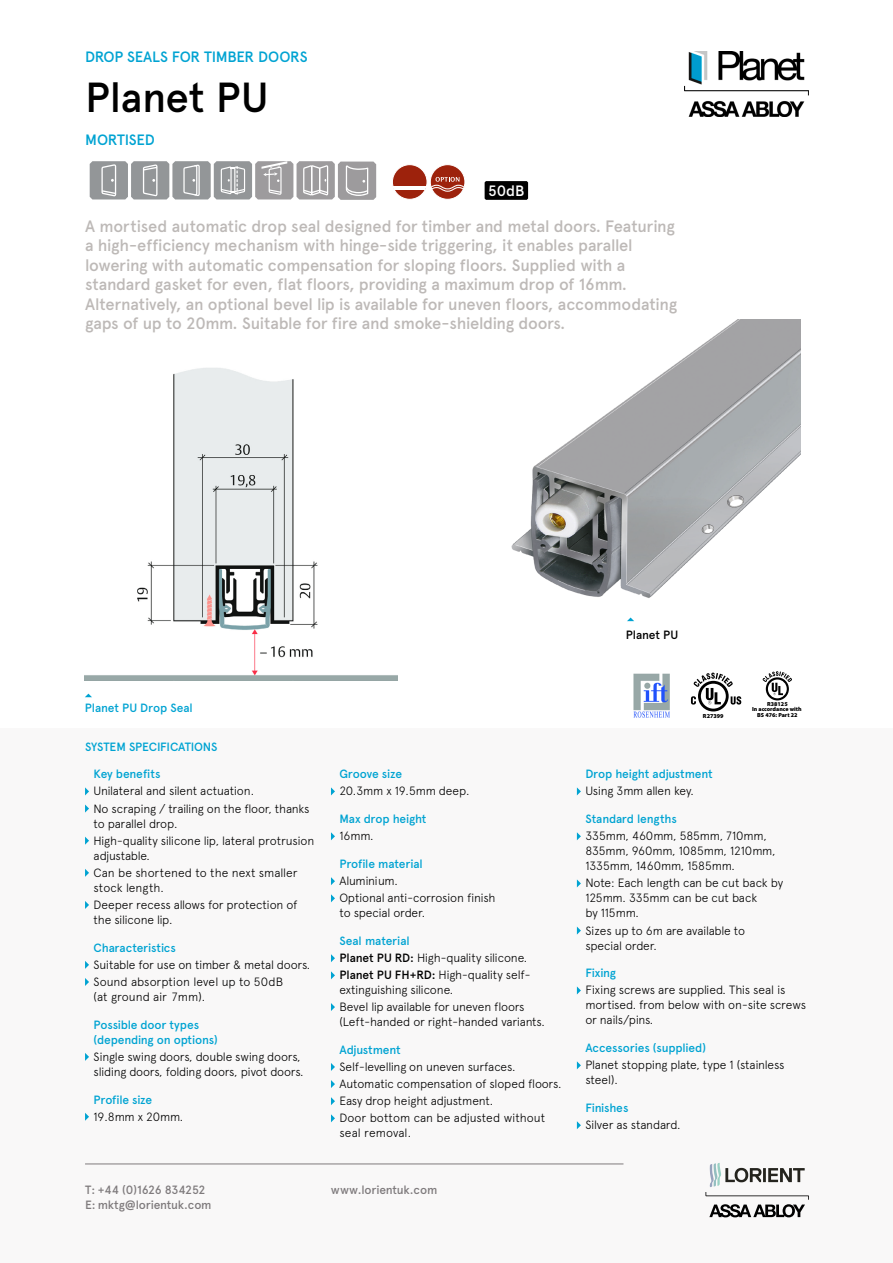
<style>
.page{position:relative;width:893px;height:1263px;background:#fff}
.page>*{position:absolute;margin:0;border:0;box-sizing:border-box;transform-origin:0 0}
.t1{font:500 42px "Apercu Pro";letter-spacing:-.005em;color:#000}
.t2{font:500 16.5px/19.5px "Apercu Pro";letter-spacing:-.015em;color:#bdb9b7}
.t3{font:500 15px "Apercu Pro";letter-spacing:-.02em;color:#00a3d2}
.t4{font:500 15px "Apercu Pro";color:#fff}
.t5{font:300 12px/17.1px "Apercu Pro";letter-spacing:-.015em;color:#000}
.t6{font:500 12px/15px "Apercu Pro";letter-spacing:-.015em;color:#00a3d2}
.t7{font:500 12px/14.4px "Apercu Pro";letter-spacing:-.02em;color:#7f7b7d}
.t8{font:300 12px "Apercu Pro";letter-spacing:.005em;color:#000}
.t9{font:500 12px "Apercu Pro";letter-spacing:-.005em;color:#000}
.t10{font:900 6px "Myriad Pro";color:#000}
.t11{font:900 5.85px/5.4px "Myriad Pro";color:#000;text-align:center}
.s1{font-weight:500;color:#00a3d2}
.s2{font-weight:500}
</style>
<div class="page">
<img style="left:684px;top:51px;width:125px;height:65px">
<div style="left:0;top:728px;width:893px;height:535px;background:#f9f8f8"></div>
<hr style="left:85px;top:1164px;width:538px;height:1px;background:#7f7b7d">
<svg style="left:705px;top:1163px;width:104px;height:54px"></svg>
<img style="left:511px;top:319px;width:290px;height:303px">
<svg style="left:85px;top:787px;width:4px;height:8px"></svg>
<svg style="left:85px;top:804px;width:4px;height:8px"></svg>
<svg style="left:85px;top:837px;width:4px;height:8px"></svg>
<svg style="left:85px;top:869px;width:4px;height:8px"></svg>
<svg style="left:85px;top:901px;width:4px;height:8px"></svg>
<svg style="left:85px;top:961px;width:4px;height:8px"></svg>
<svg style="left:85px;top:978px;width:4px;height:8px"></svg>
<svg style="left:85px;top:1053px;width:4px;height:8px"></svg>
<svg style="left:85px;top:1113px;width:4px;height:8px"></svg>
<svg style="left:331px;top:787px;width:4px;height:8px"></svg>
<svg style="left:331px;top:832px;width:4px;height:8px"></svg>
<svg style="left:331px;top:877px;width:4px;height:8px"></svg>
<svg style="left:331px;top:894px;width:4px;height:8px"></svg>
<svg style="left:331px;top:954px;width:4px;height:8px"></svg>
<svg style="left:331px;top:971px;width:4px;height:8px"></svg>
<svg style="left:331px;top:1003px;width:4px;height:8px"></svg>
<svg style="left:331px;top:1063px;width:4px;height:8px"></svg>
<svg style="left:331px;top:1080px;width:4px;height:8px"></svg>
<svg style="left:331px;top:1097px;width:4px;height:8px"></svg>
<svg style="left:331px;top:1114px;width:4px;height:8px"></svg>
<svg style="left:577px;top:787px;width:4px;height:8px"></svg>
<svg style="left:577px;top:832px;width:4px;height:8px"></svg>
<svg style="left:577px;top:879px;width:4px;height:8px"></svg>
<svg style="left:577px;top:926px;width:4px;height:8px"></svg>
<svg style="left:577px;top:986px;width:4px;height:8px"></svg>
<svg style="left:577px;top:1061px;width:4px;height:8px"></svg>
<svg style="left:577px;top:1121px;width:4px;height:8px"></svg>
<svg style="left:627px;top:617px;width:7px;height:4px"></svg>
<svg style="left:85px;top:694px;width:7px;height:3px"></svg>
<img style="left:85px;top:368px;width:313px;height:313px">
<svg style="left:392px;top:164px;width:73px;height:36px"></svg>
<svg style="left:485px;top:181px;width:43px;height:19px"></svg>
<svg style="left:90px;top:161px;width:286px;height:39px;background:#ababad"></svg>
<svg style="left:762px;top:671px;width:30px;height:29px"></svg>
<div style="left:698px;top:681px;width:31px;height:30px;background:#000;border-radius:50%"></div>
<svg style="left:701px;top:684px;width:25px;height:25px"></svg>
<svg style="left:691px;top:673px;width:50px;height:31px"></svg>
<img style="left:633px;top:673px;width:37px;height:45px">
<p class="t3" style="left:85px;top:45px;width:224px">DROP SEALS FOR TIMBER DOORS</p>
<h1 class="t1" style="left:85px;top:66px;width:185px">Planet PU</h1>
<p class="t3" style="left:85px;top:128px;width:71px">MORTISED</p>
<p class="t4" style="left:488px;top:179px;width:38px">50dB</p>
<p class="t2" style="left:85px;top:215px;width:593px">A mortised automatic drop seal designed for timber and metal doors. Featuring a high-efficiency mechanism with hinge-side triggering, it enables parallel lowering with automatic compensation for sloping floors. Supplied with a standard gasket for even, flat floors, providing a maximum drop of 16mm.<br>Alternatively, an optional bevel lip is available for uneven floors, accommodating gaps of up to 20mm. Suitable for fire and smoke-shielding doors.</p>
<p class="t6" style="left:85px;top:699px;width:110px">Planet PU Drop Seal</p>
<p class="t6" style="left:85px;top:738px;width:134px">SYSTEM SPECIFICATIONS</p>
<p class="t6" style="left:94px;top:766px;width:68px">Key benefits</p>
<p class="t5" style="left:94px;top:782px;width:218px">Unilateral and silent actuation.<br>No scraping / trailing on the floor, thanks</p>
<p class="t5" style="left:94px;top:814px;width:222px">to parallel drop.<br>High-quality silicone lip, lateral protrusion</p>
<p class="t5" style="left:94px;top:846px;width:206px">adjustable.<br>Can be shortened to the next smaller</p>
<p class="t5" style="left:94px;top:878px;width:206px">stock length.<br>Deeper recess allows for protection of</p>
<p class="t5" style="left:94px;top:910px;width:81px">the silicone lip.</p>
<p class="t6" style="left:94px;top:939px;width:84px">Characteristics</p>
<p class="t5" style="left:94px;top:955px;width:218px">Suitable for use on timber &amp; metal doors.<br>Sound absorption level up to 50dB</p>
<p class="t5" style="left:94px;top:987px;width:113px">(at ground air 7mm).</p>
<p class="t6" style="left:94px;top:1016px;width:126px">Possible door types (depending on options)</p>
<p class="t5" style="left:94px;top:1048px;width:212px;line-height:15px">Single swing doors, double swing doors, sliding doors, folding doors, pivot doors.</p>
<p class="t6" style="left:94px;top:1091px;width:60px">Profile size</p>
<p class="t5" style="left:94px;top:1107px;width:91px">19.8mm x 20mm.</p>
<p class="t6" style="left:339px;top:766px;width:64px">Groove size</p>
<p class="t5" style="left:339px;top:782px;width:132px">20.3mm x 19.5mm deep.</p>
<p class="t6" style="left:339px;top:810px;width:89px">Max drop height</p>
<p class="t5" style="left:339px;top:826px;width:36px">16mm.</p>
<p class="t6" style="left:339px;top:855px;width:85px">Profile material</p>
<p class="t5" style="left:339px;top:871px;width:157px">Aluminium.<br>Optional anti-corrosion finish</p>
<p class="t5" style="left:339px;top:903px;width:87px">to special order.</p>
<p class="t5" style="left:339px;top:931px;width:192px"><span class="s1">Seal material<br></span><span class="s2">Planet PU RD:</span> High-quality silicone.<br><span class="s2">Planet PU FH+RD:</span> High-quality self-</p>
<p class="t5" style="left:339px;top:981px;width:187px;line-height:16.6px">extinguishing silicone.<br>Bevel lip available for uneven floors</p>
<p class="t5" style="left:339px;top:1012px;width:207px">(Left-handed or right-handed variants.</p>
<p class="t6" style="left:339px;top:1041px;width:63px">Adjustment</p>
<p class="t5" style="left:339px;top:1057px;width:223px">Self-levelling on uneven surfaces.<br>Automatic compensation of sloped floors.<br>Easy drop height adjustment.<br>Door bottom can be adjusted without</p>
<p class="t8" style="left:339px;top:1124px;width:73px">seal removal.</p>
<p class="t7" style="left:85px;top:1182px;width:128px">T: +44 (0)1626 834252<br>E: mktg@lorientuk.com</p>
<p class="t7" style="left:331px;top:1182px;width:108px">www.lorientuk.com</p>
<p class="t9" style="left:626px;top:626px;width:54px">Planet PU</p>
<p class="t11" style="left:752px;top:701px;width:51px">R38125<br>In accordance with</p>
<p class="t10" style="left:703px;top:713px;width:22px">R27399</p>
<p class="t11" style="left:757px;top:712px;width:42px">BS 476: Part 22</p>
<p class="t6" style="left:585px;top:766px;width:129px">Drop height adjustment</p>
<p class="t5" style="left:585px;top:782px;width:110px">Using 3mm allen key.</p>
<p class="t6" style="left:585px;top:810px;width:93px">Standard lengths</p>
<p class="t5" style="left:585px;top:827px;width:192px;line-height:15px">335mm, 460mm, 585mm, 710mm,<br>835mm, 960mm, 1085mm, 1210mm,<br>1335mm, 1460mm, 1585mm.</p>
<p class="t5" style="left:585px;top:875px;width:199px;line-height:15px">Note: Each length can be cut back by<br>125mm. 335mm can be cut back<br>by 115mm.</p>
<p class="t5" style="left:585px;top:922px;width:161px;line-height:15px">Sizes up to 6m are available to special order.</p>
<p class="t6" style="left:585px;top:965px;width:32px">Fixing</p>
<p class="t5" style="left:585px;top:982px;width:222px;line-height:15px">Fixing screws are supplied. This seal is mortised. from below with on-site screws or nails/pins.</p>
<p class="t6" style="left:585px;top:1040px;width:122px">Accessories (supplied)</p>
<p class="t5" style="left:585px;top:1056px;width:201px;line-height:15px">Planet stopping plate, type 1 (stainless steel).</p>
<p class="t6" style="left:585px;top:1099px;width:45px">Finishes</p>
<p class="t5" style="left:585px;top:1115px;width:97px">Silver as standard.</p>
</div>
